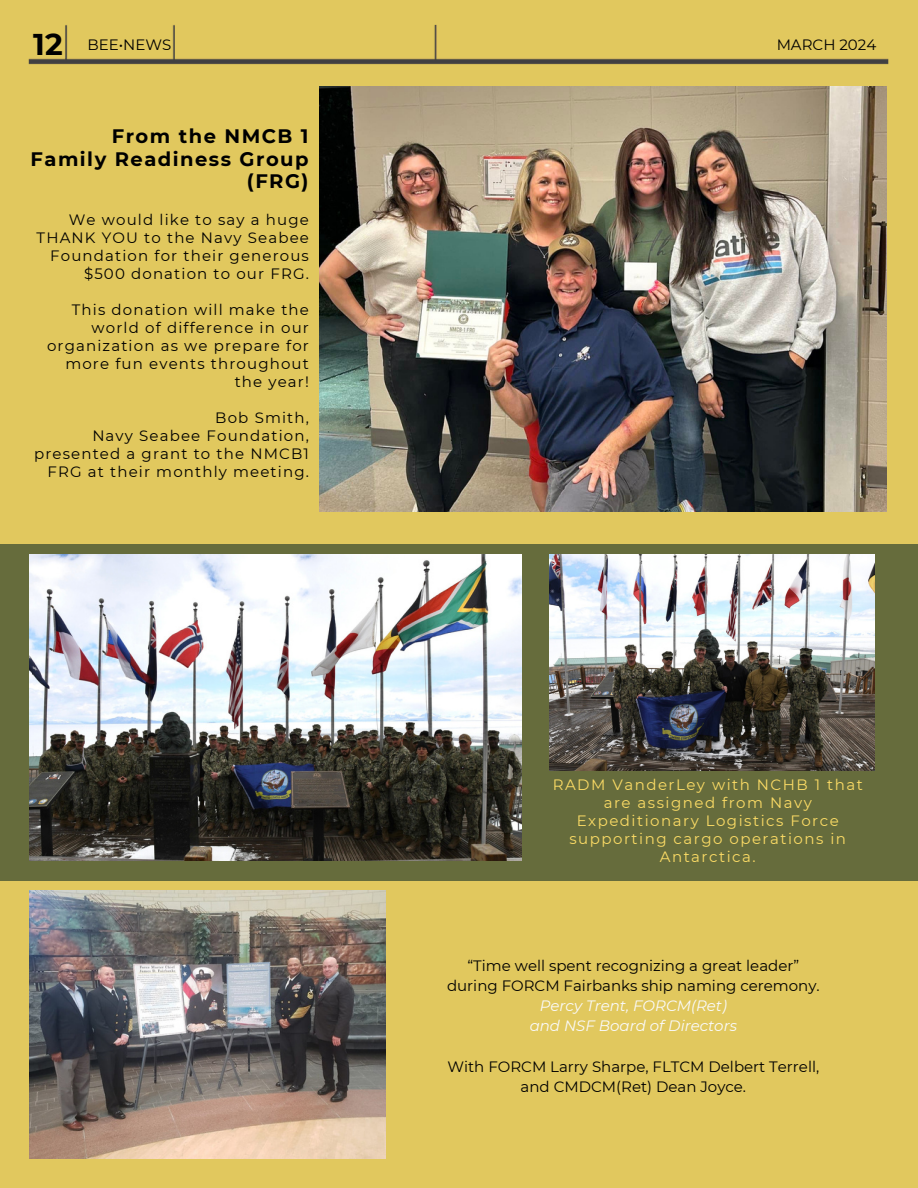
<style>
.page{position:relative;width:918px;height:1188px;background:#e1c85e}
.page>*{position:absolute;margin:0;border:0;box-sizing:border-box;transform-origin:0 0}
.t1{font:700 30px "Montserrat";color:#000}
.t2{font:700 19.5px/22.5px "Montserrat";letter-spacing:.075em;color:#000;text-align:right}
.t3{font:15px/18px "Montserrat";letter-spacing:.075em;color:#000;text-align:right}
.t4{font:15px/20.2px "Montserrat";color:#000;text-align:center}
.t5{font:15px/18px "Montserrat";letter-spacing:.1em;color:#fbdb65;text-align:center}
.t6{font:italic 15px "Montserrat";color:#fafafa}
</style>
<div class="page">
<div style="left:0;top:544px;width:918px;height:336px;background:#666c3c"></div>
<img style="left:319px;top:100px;width:567px;height:412px">
<img style="left:549px;top:555px;width:326px;height:216px">
<img style="left:29px;top:555px;width:493px;height:306px">
<img style="left:29px;top:891px;width:357px;height:267px">
<img style="left:28px;top:24px;width:861px;height:76px">
<p class="t1" style="left:33px;top:26px;width:31px">12</p>
<p class="t3" style="left:87px;top:35px;width:85px">BEE•NEWS</p>
<p class="t4" style="left:777px;top:34px;width:101px">MARCH 2024</p>
<p class="t2" style="left:31px;top:125px;width:280px">From the NMCB 1<br>Family Readiness Group (FRG)</p>
<h1 class="t3" style="left:37px;top:211px;width:274px">We would like to say a huge<br>THANK YOU to the Navy Seabee<br>Foundation for their generous $500 donation to our FRG.</h1>
<p class="t3" style="left:47px;top:301px;width:263px">This donation will make the world of difference in our organization as we prepare for more fun events throughout</p>
<p class="t3" style="left:235px;top:373px;width:76px">the year!</p>
<p class="t3" style="left:215px;top:409px;width:95px">Bob Smith,</p>
<p class="t3" style="left:34px;top:427px;width:276px">Navy Seabee Foundation, presented a grant to the NMCB1<br>FRG at their monthly meeting.</p>
<p class="t5" style="left:553px;top:776px;width:312px">RADM VanderLey with NCHB 1 that are assigned from Navy<br>Expeditionary Logistics Force supporting cargo operations in<br>Antarctica.</p>
<p class="t4" style="left:447px;top:955px;width:374px">“Time well spent recognizing a great leader” during FORCM Fairbanks ship naming ceremony.</p>
<p class="t6" style="left:540px;top:997px;width:189px">Percy Trent, FORCM(Ret)</p>
<p class="t6" style="left:530px;top:1017px;width:209px">and NSF Board of Directors</p>
<p class="t4" style="left:447px;top:1056px;width:373px">With FORCM Larry Sharpe, FLTCM Delbert Terrell, and CMDCM(Ret) Dean Joyce.</p>
</div>
